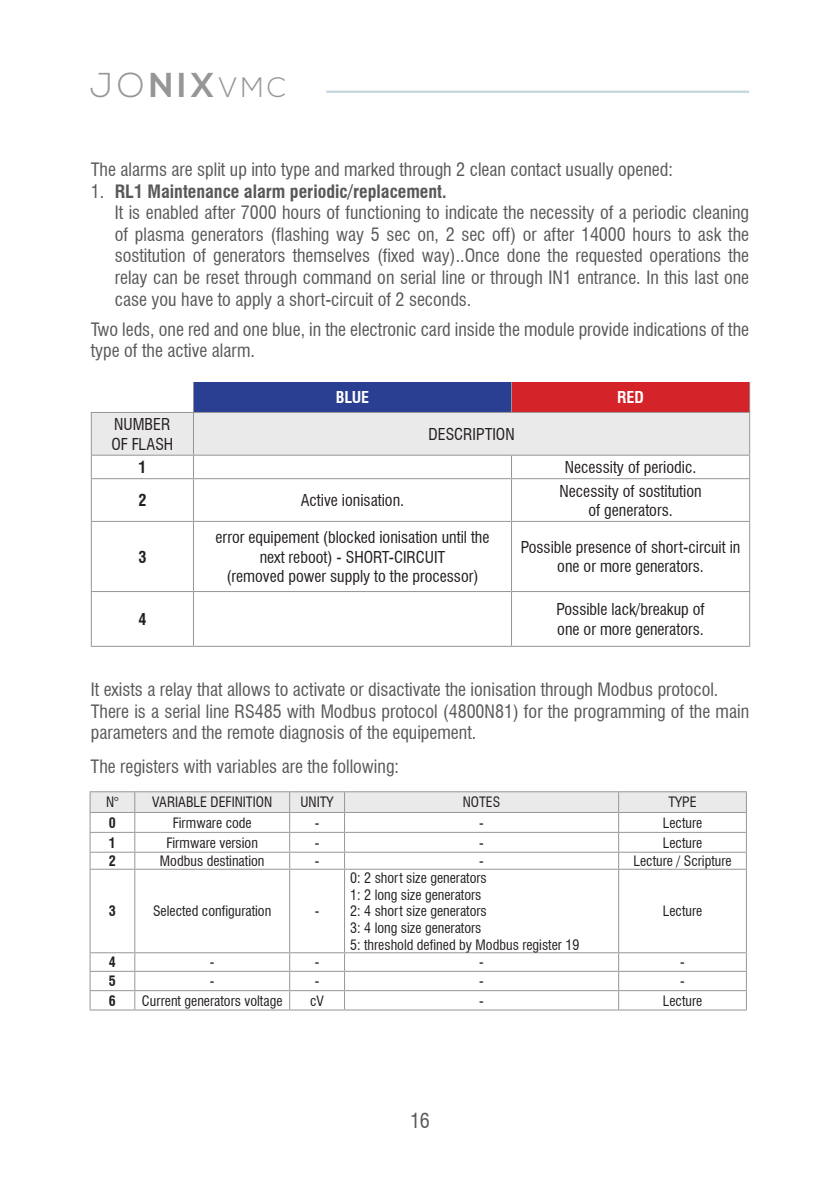
<style>
.page{position:relative;width:840px;height:1191px;background:#fff}
.page>*{position:absolute;margin:0;border:0;box-sizing:border-box;transform-origin:0 0}
.t1{font:700 34.4px "Nexa";color:#969698}
.t2{font:condensed 20px "Swiss 721 BT";color:#5a5758}
.t3{font:condensed 18px/21.6px "Swiss 721 BT";color:#5a5758}
.t4{font:condensed 16px/19.2px "Swiss 721 BT";color:#241f1f;text-align:center}
.t5{font:700 condensed 16px "Swiss 721 BT";color:#fff}
.t6{font:700 condensed 16px "Swiss 721 BT";color:#241f1f}
.t7{font:condensed 14px/16.8px "Swiss 721 BT";color:#241f1f}
.t8{font:700 condensed 14px "Swiss 721 BT";color:#241f1f}
.s1{font-weight:300}
.s2{font-weight:300;font-size:28px}
.s3{font-weight:700}
</style>
<div class="page">
<hr style="left:326px;top:91px;width:422px;height:2px;background:#c6d8dd">
<div style="left:193px;top:382px;width:318px;height:30px;background:#2a3f91"></div>
<div style="left:511px;top:382px;width:238px;height:30px;background:#d42429"></div>
<hr style="left:91px;top:478px;width:102px;height:1px;background:#969698">
<hr style="left:193px;top:478px;width:318px;height:1px;background:#969698">
<hr style="left:511px;top:478px;width:238px;height:1px;background:#969698">
<hr style="left:91px;top:521px;width:102px;height:1px;background:#969698">
<hr style="left:193px;top:521px;width:318px;height:1px;background:#969698">
<hr style="left:511px;top:521px;width:238px;height:1px;background:#969698">
<hr style="left:91px;top:591px;width:102px;height:1px;background:#969698">
<hr style="left:193px;top:591px;width:318px;height:1px;background:#969698">
<hr style="left:511px;top:591px;width:238px;height:1px;background:#969698">
<hr style="left:91px;top:646px;width:102px;height:1px;background:#969698">
<hr style="left:193px;top:646px;width:318px;height:1px;background:#969698">
<hr style="left:511px;top:646px;width:238px;height:1px;background:#969698">
<hr style="left:193px;top:382px;width:1px;height:30px;background:#969698">
<hr style="left:510px;top:382px;width:1px;height:30px;background:#969698">
<hr style="left:193px;top:479px;width:1px;height:42px;background:#969698">
<hr style="left:510px;top:479px;width:1px;height:42px;background:#969698">
<hr style="left:193px;top:522px;width:1px;height:69px;background:#969698">
<hr style="left:510px;top:522px;width:1px;height:69px;background:#969698">
<hr style="left:193px;top:592px;width:1px;height:54px;background:#969698">
<hr style="left:510px;top:592px;width:1px;height:54px;background:#969698">
<hr style="left:91px;top:479px;width:1px;height:42px;background:#969698">
<hr style="left:91px;top:522px;width:1px;height:69px;background:#969698">
<hr style="left:91px;top:592px;width:1px;height:54px;background:#969698">
<hr style="left:748px;top:382px;width:1px;height:30px;background:#969698">
<svg style="left:91px;top:412px;width:658px;height:66px"></svg>
<hr style="left:748px;top:479px;width:1px;height:42px;background:#969698">
<hr style="left:748px;top:522px;width:1px;height:69px;background:#969698">
<hr style="left:748px;top:592px;width:1px;height:54px;background:#969698">
<hr style="left:748px;top:413px;width:1px;height:42px;background:#969698">
<hr style="left:89px;top:868px;width:46px;height:1px;background:#969698">
<hr style="left:135px;top:868px;width:154px;height:1px;background:#969698">
<hr style="left:289px;top:868px;width:55px;height:1px;background:#969698">
<hr style="left:344px;top:868px;width:274px;height:1px;background:#969698">
<hr style="left:618px;top:868px;width:128px;height:1px;background:#969698">
<hr style="left:89px;top:952px;width:46px;height:1px;background:#969698">
<hr style="left:135px;top:952px;width:154px;height:1px;background:#969698">
<hr style="left:289px;top:952px;width:55px;height:1px;background:#969698">
<hr style="left:344px;top:952px;width:274px;height:1px;background:#969698">
<hr style="left:618px;top:952px;width:128px;height:1px;background:#969698">
<hr style="left:89px;top:970px;width:46px;height:1px;background:#969698">
<hr style="left:135px;top:970px;width:154px;height:1px;background:#969698">
<hr style="left:289px;top:970px;width:55px;height:1px;background:#969698">
<hr style="left:344px;top:970px;width:274px;height:1px;background:#969698">
<hr style="left:618px;top:970px;width:128px;height:1px;background:#969698">
<hr style="left:89px;top:990px;width:46px;height:1px;background:#969698">
<hr style="left:135px;top:990px;width:154px;height:1px;background:#969698">
<hr style="left:289px;top:990px;width:55px;height:1px;background:#969698">
<hr style="left:344px;top:990px;width:274px;height:1px;background:#969698">
<hr style="left:618px;top:990px;width:128px;height:1px;background:#969698">
<hr style="left:89px;top:1009px;width:46px;height:1px;background:#969698">
<hr style="left:135px;top:1009px;width:154px;height:1px;background:#969698">
<hr style="left:289px;top:1009px;width:55px;height:1px;background:#969698">
<hr style="left:344px;top:1009px;width:274px;height:1px;background:#969698">
<hr style="left:618px;top:1009px;width:128px;height:1px;background:#969698">
<hr style="left:134px;top:869px;width:1px;height:83px;background:#969698">
<hr style="left:289px;top:869px;width:1px;height:83px;background:#969698">
<svg style="left:134px;top:953px;width:1px;height:56px"></svg>
<svg style="left:289px;top:953px;width:1px;height:56px"></svg>
<hr style="left:89px;top:869px;width:1px;height:83px;background:#969698">
<svg style="left:89px;top:953px;width:1px;height:56px"></svg>
<hr style="left:344px;top:869px;width:1px;height:83px;background:#969698">
<hr style="left:617px;top:869px;width:1px;height:83px;background:#969698">
<hr style="left:745px;top:869px;width:1px;height:83px;background:#969698">
<svg style="left:344px;top:953px;width:1px;height:56px"></svg>
<svg style="left:89px;top:791px;width:657px;height:77px"></svg>
<h1 class="t1" style="left:89px;top:65px;width:198px"><span class="s1">JO</span>NIX<span class="s2">VMC</span></h1>
<p class="t3" style="left:91px;top:159px;width:583px">The alarms are split up into type and marked through 2 clean contact usually opened:</p>
<p class="t3" style="left:115px;top:180px;width:635px;text-indent:-24px">1. <span class="s3">RL1 Maintenance alarm periodic/replacement.<br></span>It is enabled after 7000 hours of functioning to indicate the necessity of a periodic cleaning of plasma generators (flashing way 5 sec on, 2 sec off) or after 14000 hours to ask the sostitution of generators themselves (fixed way)..Once done the requested operations the relay can be reset through command on serial line or through IN1 entrance. In this last one case you have to apply a short-circuit of 2 seconds.</p>
<p class="t3" style="left:91px;top:318px;width:659px">Two leds, one red and one blue, in the electronic card inside the module provide indications of the type of the active alarm.</p>
<p class="t5" style="left:335px;top:388px;width:35px">BLUE</p>
<p class="t5" style="left:617px;top:388px;width:28px">RED</p>
<p class="t4" style="left:111px;top:415px;width:63px;text-align:left">NUMBER<br>OF FLASH</p>
<p class="t4" style="left:428px;top:424px;width:88px">DESCRIPTION</p>
<p class="t6" style="left:138px;top:457px;width:9px">1</p>
<p class="t4" style="left:564px;top:457px;width:133px">Necessity of periodic.</p>
<p class="t6" style="left:138px;top:491px;width:9px">2</p>
<p class="t4" style="left:300px;top:491px;width:105px">Active ionisation.</p>
<p class="t4" style="left:559px;top:481px;width:143px">Necessity of sostitution of generators.</p>
<p class="t6" style="left:138px;top:547px;width:9px">3</p>
<p class="t4" style="left:215px;top:528px;width:275px">error equipement (blocked ionisation until the next reboot) - SHORT-CIRCUIT<br>(removed power supply to the processor)</p>
<p class="t4" style="left:520px;top:537px;width:221px">Possible presence of short-circuit in one or more generators.</p>
<p class="t6" style="left:138px;top:609px;width:9px">4</p>
<p class="t4" style="left:556px;top:600px;width:150px;text-align:left">Possible lack/breakup of one or more generators.</p>
<p class="t3" style="left:91px;top:679px;width:659px">It exists a relay that allows to activate or disactivate the ionisation through Modbus protocol.<br>There is a serial line RS485 with Modbus protocol (4800N81) for the programming of the main parameters and the remote diagnosis of the equipement.</p>
<p class="t3" style="left:90px;top:755px;width:310px">The registers with variables are the following:</p>
<p class="t7" style="left:106px;top:794px;width:14px">N°</p>
<p class="t7" style="left:152px;top:794px;width:121px">VARIABLE DEFINITION</p>
<p class="t7" style="left:300px;top:794px;width:35px">UNITY</p>
<p class="t7" style="left:462px;top:794px;width:39px">NOTES</p>
<p class="t7" style="left:668px;top:794px;width:30px">TYPE</p>
<p class="t8" style="left:109px;top:814px;width:8px">0</p>
<p class="t7" style="left:173px;top:814px;width:80px">Firmware code</p>
<p class="t7" style="left:314px;top:814px;width:6px">-</p>
<p class="t7" style="left:479px;top:814px;width:6px">-</p>
<p class="t7" style="left:662px;top:814px;width:41px">Lecture</p>
<p class="t8" style="left:109px;top:834px;width:8px">1</p>
<p class="t7" style="left:166px;top:834px;width:93px">Firmware version</p>
<p class="t7" style="left:314px;top:834px;width:6px">-</p>
<p class="t7" style="left:479px;top:834px;width:6px">-</p>
<p class="t7" style="left:662px;top:834px;width:41px">Lecture</p>
<p class="t8" style="left:109px;top:852px;width:8px">2</p>
<p class="t7" style="left:160px;top:852px;width:106px">Modbus destination</p>
<p class="t7" style="left:314px;top:852px;width:6px">-</p>
<p class="t7" style="left:479px;top:852px;width:6px">-</p>
<p class="t7" style="left:633px;top:852px;width:100px">Lecture / Scripture</p>
<p class="t8" style="left:109px;top:902px;width:8px">3</p>
<p class="t7" style="left:153px;top:902px;width:120px">Selected configuration</p>
<p class="t7" style="left:314px;top:902px;width:6px">-</p>
<p class="t7" style="left:350px;top:869px;width:230px">0: 2 short size generators<br>1: 2 long size generators<br>2: 4 short size generators<br>3: 4 long size generators<br>5: threshold defined by Modbus register 19</p>
<p class="t7" style="left:662px;top:902px;width:41px">Lecture</p>
<p class="t8" style="left:109px;top:954px;width:8px">4</p>
<p class="t7" style="left:210px;top:954px;width:6px">-</p>
<p class="t7" style="left:314px;top:954px;width:6px">-</p>
<p class="t7" style="left:479px;top:954px;width:6px">-</p>
<p class="t7" style="left:679px;top:954px;width:6px">-</p>
<p class="t8" style="left:109px;top:972px;width:8px">5</p>
<p class="t7" style="left:210px;top:972px;width:6px">-</p>
<p class="t7" style="left:314px;top:972px;width:6px">-</p>
<p class="t7" style="left:479px;top:972px;width:6px">-</p>
<p class="t7" style="left:679px;top:972px;width:6px">-</p>
<p class="t8" style="left:109px;top:992px;width:8px">6</p>
<p class="t7" style="left:142px;top:992px;width:142px">Current generators voltage</p>
<p class="t7" style="left:310px;top:992px;width:15px">cV</p>
<p class="t7" style="left:479px;top:992px;width:6px">-</p>
<p class="t7" style="left:662px;top:992px;width:41px">Lecture</p>
<p class="t2" style="left:410px;top:1108px;width:21px">16</p>
</div>
